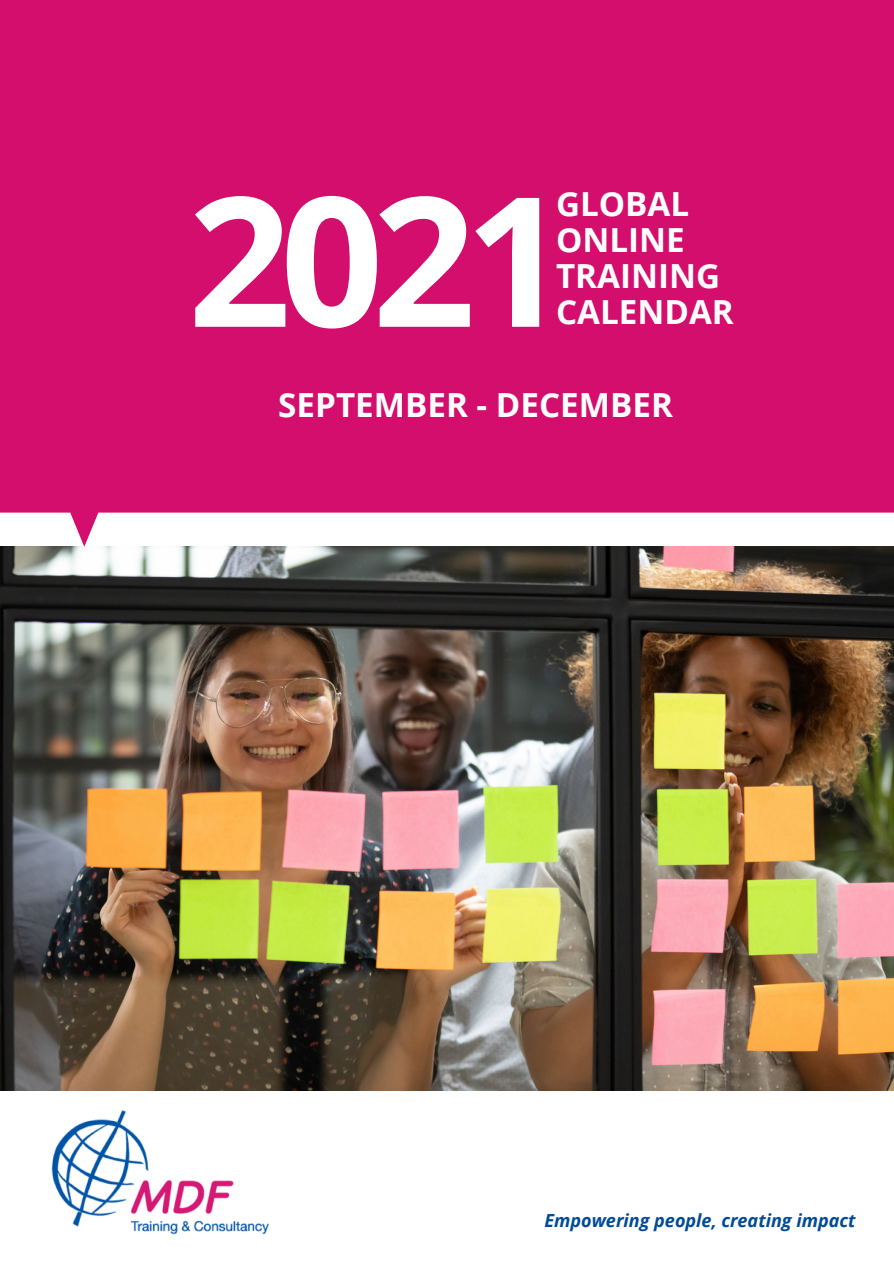
<style>
.page{position:relative;width:894px;height:1264px;background:#fff}
.page>*{position:absolute;margin:0;border:0;box-sizing:border-box;transform-origin:0 0}
.t1{font:700 180.45px "Open Sans";color:#fff}
.t2{font:700 33.15px "Open Sans";color:#fff}
.t3{font:italic 700 18px "Open Sans";color:#004a98}
</style>
<div class="page">
<img style="left:0;top:547px;width:893px;height:543px">
<div style="left:0;top:0;width:893px;height:547px;background:#d30e6c"></div>
<img style="left:51px;top:1110px;width:218px;height:125px">
<p class="t1" style="left:188px;top:134px;width:381px">2021</p>
<p class="t2" style="left:556px;top:181px;width:135px">GLOBAL</p>
<p class="t2" style="left:556px;top:216px;width:130px">ONLINE</p>
<p class="t2" style="left:556px;top:252px;width:165px">TRAINING</p>
<p class="t2" style="left:556px;top:288px;width:179px">CALENDAR</p>
<p class="t2" style="left:278px;top:381px;width:396px">SEPTEMBER - DECEMBER</p>
<p class="t3" style="left:544px;top:1207px;width:312px">Empowering people, creating impact</p>
</div>
